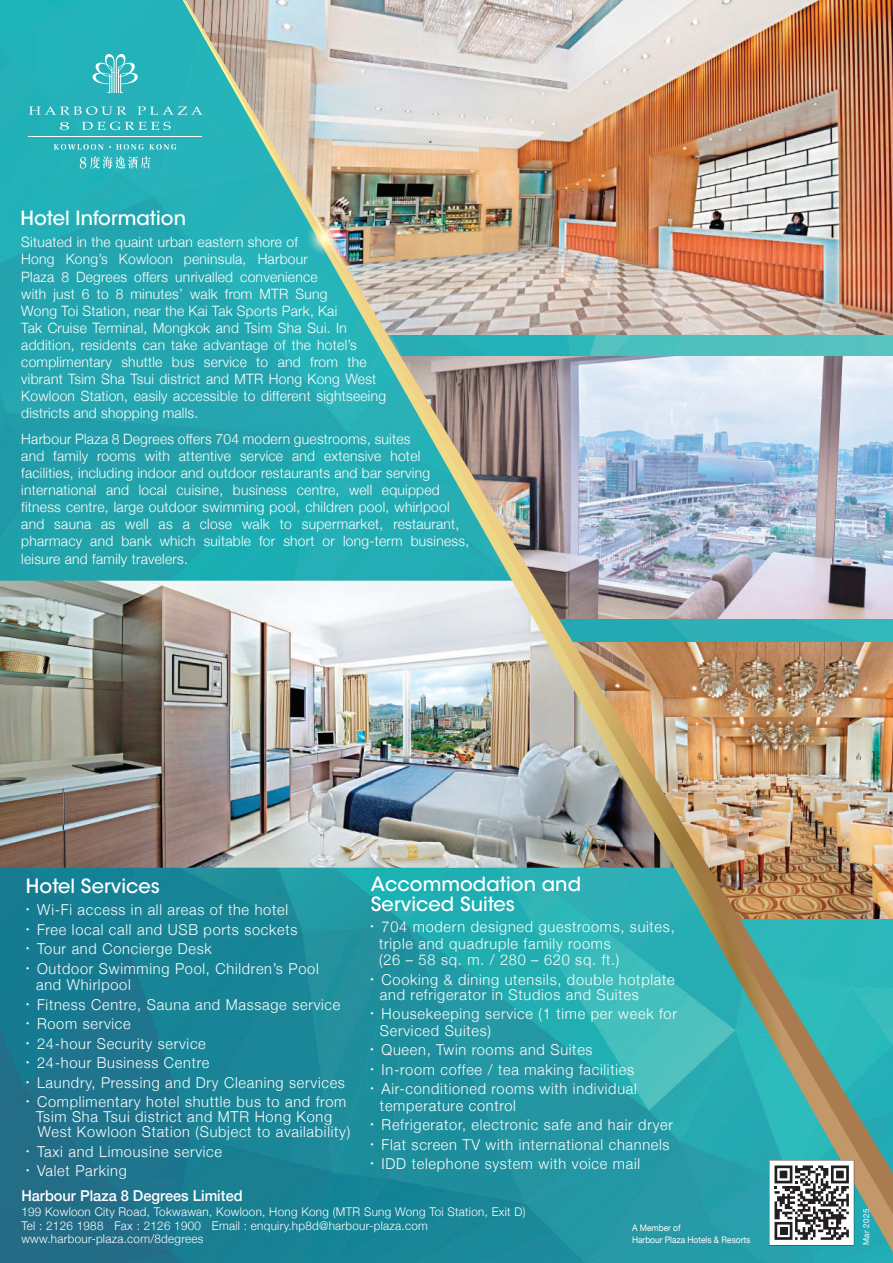
<style>
.page{position:relative;width:893px;height:1263px;background:#fff}
.page>*{position:absolute;margin:0;border:0;box-sizing:border-box;transform-origin:0 0}
.t1{font:500 19.5px/19.5px "ITC Avant Garde Std";color:#fff}
.t2{font:300 15px/19.5px "Helvetica Neue";letter-spacing:.05em;color:#fff}
.t3{font:500 15px "Helvetica Neue";color:#fff}
.t4{font:300 14.25px/17.1px "Helvetica Neue";letter-spacing:.02em;color:#fff}
.t5{font:300 12px/13.5px "Helvetica Neue";letter-spacing:.025em;color:#fff}
.t6{font:9px/12px "Helvetica Neue";color:#fff;scale:.93 1}
.t7{font:8.25px "Helvetica Neue";letter-spacing:.05em;color:#fff}
.s1{font-family:"Adobe Ming Std"}
</style>
<div class="page">
<img style="left:0;top:0;width:893px;height:1263px">
<img style="left:0;top:581px;width:183px;height:287px">
<svg style="left:183px;top:717px;width:710px;height:535px;background:#218d9c"></svg>
<img style="left:184px;top:0;width:709px;height:1214px">
<img style="left:38px;top:0;width:565px;height:717px">
<svg style="left:91px;top:54px;width:48px;height:39px;background:#55c2c9"></svg>
<hr style="left:28px;top:137px;width:174px;height:1px;background:#fff">
<svg style="left:29px;top:106px;width:97px;height:9px"></svg>
<svg style="left:137px;top:106px;width:65px;height:9px"></svg>
<svg style="left:60px;top:122px;width:9px;height:8px"></svg>
<svg style="left:82px;top:122px;width:89px;height:8px"></svg>
<svg style="left:54px;top:144px;width:123px;height:6px"></svg>
<svg style="left:80px;top:156px;width:71px;height:13px"></svg>
<svg style="left:769px;top:1160px;width:85px;height:85px"></svg>
<div style="left:0;top:1041px;width:168px;height:222px;background:#226f89"></div>
<h1 class="t1" style="left:21px;top:209px;width:167px">Hotel Information</h1>
<p class="t4" style="left:21px;top:233px;width:366px">Situated in the quaint urban eastern shore of<br>Hong Kong’s Kowloon peninsula, Harbour<br>Plaza 8 Degrees offers unrivalled convenience<br>with just 6 to 8 minutes’ walk from MTR Sung<br>Wong Toi Station, near the Kai Tak Sports Park, Kai<br>Tak Cruise Terminal, Mongkok and Tsim Sha Sui. In addition, residents can take advantage of the hotel’s complimentary shuttle bus service to and from the vibrant Tsim Sha Tsui district and MTR Hong Kong West Kowloon Station, easily accessible to different sightseeing districts and shopping malls.</p>
<p class="t4" style="left:21px;top:429px;width:449px">Harbour Plaza 8 Degrees offers 704 modern guestrooms, suites<br>and family rooms with attentive service and extensive hotel facilities, including indoor and outdoor restaurants and bar serving international and local cuisine, business centre, well equipped fitness centre, large outdoor swimming pool, children pool, whirlpool and sauna as well as a close walk to supermarket, restaurant, pharmacy and bank which suitable for short or long-term business, leisure and family travelers.</p>
<h1 class="t1" style="left:26px;top:876px;width:135px">Hotel Services</h1>
<h1 class="t1" style="left:371px;top:875px;width:212px">Accommodation and<br>Serviced Suites</h1>
<p class="t2" style="left:379px;top:917px;width:297px;line-height:16.5px;text-indent:-14px"><span class="s1">‧</span>704 modern designed guestrooms, suites, triple and quadruple family rooms<br>(26 – 58 sq. m. / 280 – 620 sq. ft.)</p>
<p class="t2" style="left:380px;top:970px;width:296px;line-height:15px;text-indent:-15px"><span class="s1">‧</span>Cooking &amp; dining utensils, double hotplate and refrigerator in Studios and Suites</p>
<p class="t2" style="left:380px;top:1004px;width:299px;line-height:16.5px;text-indent:-15px"><span class="s1">‧</span>Housekeeping service (1 time per week for<br>Serviced Suites)</p>
<p class="t2" style="left:365px;top:1039px;width:273px"><span class="s1">‧</span>Queen, Twin rooms and Suites <span class="s1">‧</span>In-room coffee / tea making facilities <span class="s1">‧</span>Air-conditioned rooms with individual</p>
<p class="t2" style="left:365px;top:1094px;width:310px;text-indent:15px">temperature control<br><span class="s1">‧</span>Refrigerator, electronic safe and hair dryer <span class="s1">‧</span>Flat screen TV with international channels <span class="s1">‧</span>IDD telephone system with voice mail</p>
<p class="t2" style="left:20px;top:899px;width:300px"><span class="s1">‧</span>Wi-Fi access in all areas of the hotel <span class="s1">‧</span>Free local call and USB ports sockets <span class="s1">‧</span>Tour and Concierge Desk<br><span class="s1">‧</span>Outdoor Swimming Pool, Children’s Pool</p>
<p class="t2" style="left:20px;top:974px;width:327px;text-indent:16px">and Whirlpool<br><span class="s1">‧</span>Fitness Centre, Sauna and Massage service <span class="s1">‧</span>Room service<br><span class="s1">‧</span>24-hour Security service<br><span class="s1">‧</span>24-hour Business Centre<br><span class="s1">‧</span>Laundry, Pressing and Dry Cleaning services <span class="s1">‧</span>Complimentary hotel shuttle bus to and from</p>
<p class="t2" style="left:36px;top:1108px;width:316px;line-height:15px">Tsim Sha Tsui district and MTR Hong Kong<br>West Kowloon Station (Subject to availability)</p>
<p class="t2" style="left:20px;top:1140px;width:203px"><span class="s1">‧</span>Taxi and Limousine service <span class="s1">‧</span>Valet Parking</p>
<p class="t3" style="left:21px;top:1184px;width:223px">Harbour Plaza 8 Degrees Limited</p>
<p class="t5" style="left:21px;top:1204px;width:506px">199 Kowloon City Road, Tokwawan, Kowloon, Hong Kong (MTR Sung Wong Toi Station, Exit D)<br>Tel : 2126 1988 Fax : 2126 1900 Email : enquiry.hp8d@harbour-plaza.com www.harbour-plaza.com/8degrees</p>
<p class="t6" style="left:632px;top:1222px;width:129px">A Member of<br>Harbour Plaza Hotels &amp; Resorts</p>
<p class="t7" style="left:860px;top:1245px;width:38px;rotate:-90deg">Mar 2025</p>
</div>
